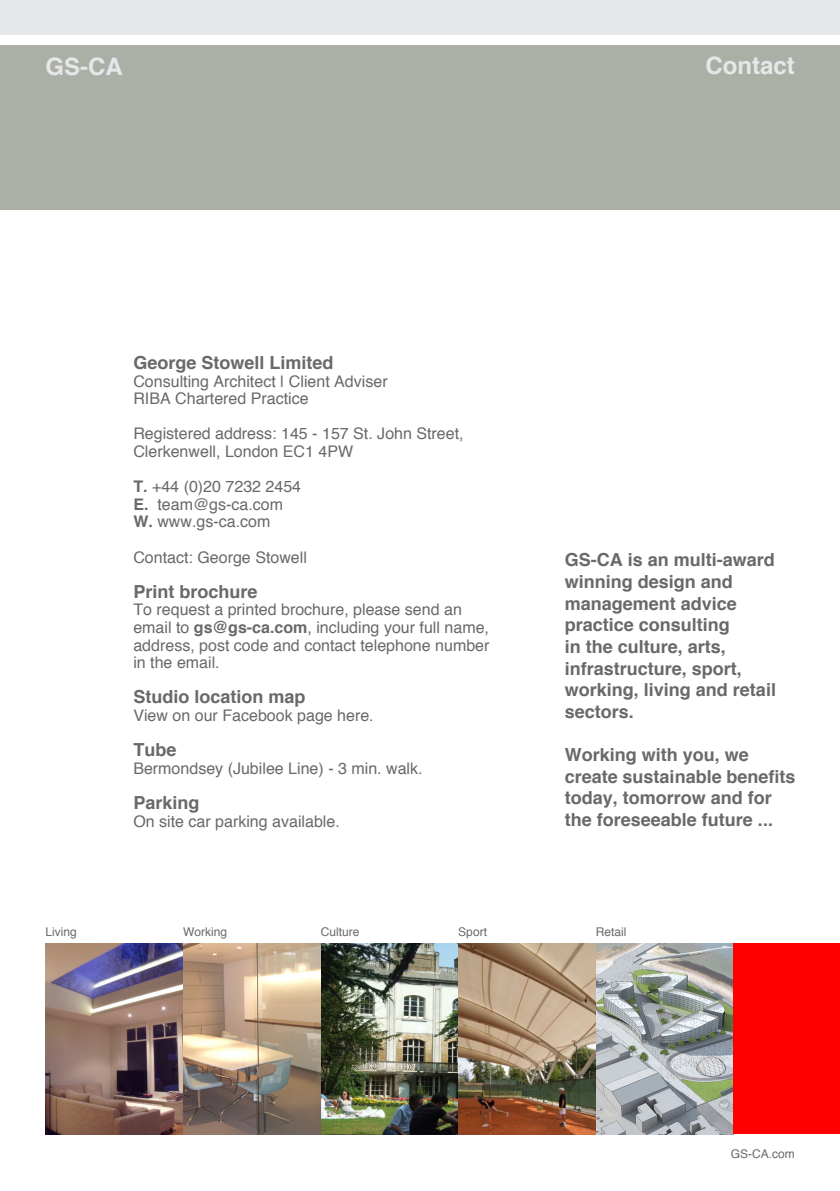
<style>
.page{position:relative;width:840px;height:1191px;background:#fff}
.page>*{position:absolute;margin:0;border:0;box-sizing:border-box;transform-origin:0 0}
.t1{font:700 24px "Helvetica";color:#e6e7e9}
.t2{font:700 18px/21.6px "Helvetica";color:#69696c}
.t3{font:16px/17.6px "Helvetica";color:#69696c}
.t4{font:12px "Helvetica";color:#69696c}
.s1{font-weight:700}
</style>
<div class="page">
<div style="left:0;top:45px;width:839px;height:165px;background:#acafa6"></div>
<div style="left:0;top:0;width:839px;height:34px;background:#e6e7e9"></div>
<img style="left:45px;top:943px;width:688px;height:191px">
<div style="left:733px;top:943px;width:106px;height:191px;background:#f00"></div>
<p class="t1" style="left:45px;top:47px;width:79px">GS-CA</p>
<p class="t1" style="left:705px;top:46px;width:91px">Contact</p>
<p class="t2" style="left:133px;top:352px;width:202px">George Stowell Limited</p>
<p class="t3" style="left:133px;top:372px;width:256px">Consulting Architect | Client Adviser</p>
<p class="t3" style="left:133px;top:390px;width:177px">RIBA Chartered Practice</p>
<p class="t3" style="left:133px;top:425px;width:331px">Registered address: 145 - 157 St. John Street,<br>Clerkenwell, London EC1 4PW</p>
<p class="t3" style="left:133px;top:478px;width:169px"><span class="s1">T.</span> +44 (0)20 7232 2454</p>
<p class="t3" style="left:133px;top:496px;width:151px"><span class="s1">E.</span> team@gs-ca.com</p>
<p class="t3" style="left:133px;top:513px;width:138px"><span class="s1">W.</span> www.gs-ca.com</p>
<p class="t3" style="left:133px;top:548px;width:175px">Contact: George Stowell</p>
<p class="t2" style="left:133px;top:581px;width:126px">Print brochure</p>
<p class="t3" style="left:133px;top:601px;width:357px">To request a printed brochure, please send an email to <span class="s1">gs@gs-ca.com</span>, including your full name, address, post code and contact telephone number in the email.</p>
<p class="t2" style="left:133px;top:686px;width:174px">Studio location map</p>
<p class="t3" style="left:133px;top:707px;width:242px">View on our Facebook page here.</p>
<p class="t2" style="left:133px;top:739px;width:45px">Tube</p>
<p class="t3" style="left:133px;top:760px;width:290px">Bermondsey (Jubilee Line) - 3 min. walk.</p>
<p class="t2" style="left:133px;top:792px;width:68px">Parking</p>
<p class="t3" style="left:133px;top:812px;width:208px">On site car parking available.</p>
<p class="t2" style="left:564px;top:549px;width:213px">GS-CA is an multi-award winning design and management advice practice consulting<br>in the culture, arts, infrastructure, sport, working, living and retail sectors.</p>
<p class="t2" style="left:564px;top:744px;width:232px">Working with you, we create sustainable benefits today, tomorrow and for the foreseeable future ...</p>
<p class="t4" style="left:45px;top:923px;width:33px">Living</p>
<p class="t4" style="left:183px;top:923px;width:46px">Working</p>
<p class="t4" style="left:320px;top:923px;width:40px">Culture</p>
<p class="t4" style="left:458px;top:923px;width:30px">Sport</p>
<p class="t4" style="left:595px;top:923px;width:32px">Retail</p>
<p class="t4" style="left:730px;top:1145px;width:66px">GS-CA.com</p>
</div>
